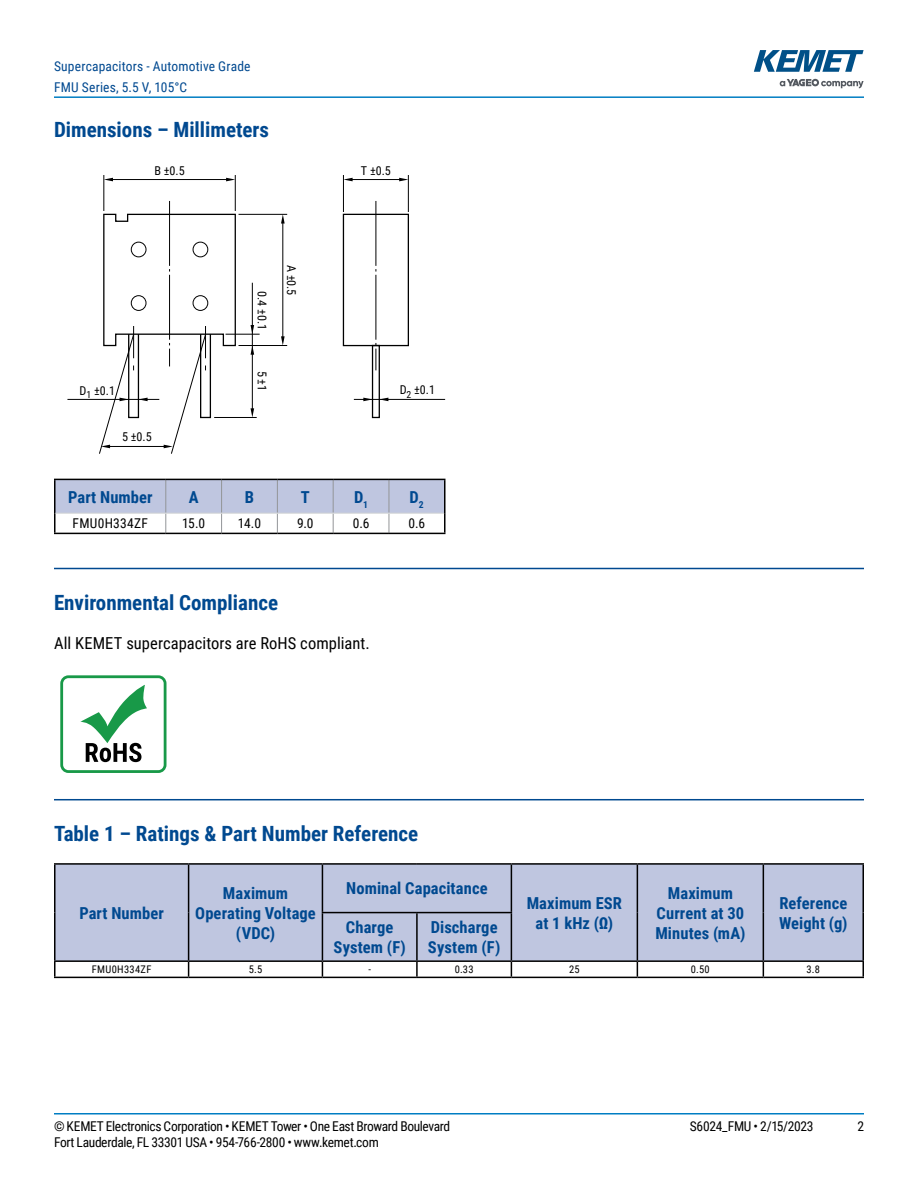
<style>
.page{position:relative;width:918px;height:1188px;background:#fff}
.page>*{position:absolute;margin:0;border:0;box-sizing:border-box;transform-origin:0 0}
.t1{font:700 21px "Roboto Condensed";color:#004990}
.t2{font:700 16.5px/19.8px "Roboto Condensed";letter-spacing:.005em;color:#004990;text-align:center}
.t3{font:16.5px "Roboto Condensed";letter-spacing:.005em;color:#000}
.t4{font:13.5px "Roboto Condensed";letter-spacing:-.025em;color:#000}
.t5{font:13.5px/21px "Roboto Condensed";letter-spacing:.015em;color:#004990}
.t6{font:13.5px "Roboto Condensed";letter-spacing:.02em;color:#000}
.t7{font:12.15px "Roboto Condensed";color:#000}
.t8{font:10.5px "Roboto Condensed";letter-spacing:.03em;color:#000}
</style>
<div class="page">
<hr style="left:54px;top:1113px;width:810px;height:2px;background:#007dc3">
<hr style="left:54px;top:96px;width:810px;height:2px;background:#007dc3">
<svg style="left:780px;top:79px;width:84px;height:9px"></svg>
<svg style="left:754px;top:50px;width:110px;height:22px"></svg>
<hr style="left:54px;top:568px;width:810px;height:1px;background:#004990">
<hr style="left:54px;top:799px;width:810px;height:1px;background:#004990">
<svg style="left:376px;top:201px;width:1px;height:169px"></svg>
<div style="left:343px;top:214px;width:66px;height:132px;border:1px solid #000"></div>
<div style="left:372px;top:345px;width:8px;height:73px;border:1px solid #000"></div>
<hr style="left:235px;top:175px;width:1px;height:36px;background:#000">
<hr style="left:110px;top:179px;width:120px;height:1px;background:#000">
<svg style="left:226px;top:178px;width:9px;height:3px"></svg>
<hr style="left:104px;top:175px;width:1px;height:36px;background:#000">
<hr style="left:354px;top:399px;width:91px;height:1px;background:#000">
<svg style="left:363px;top:398px;width:10px;height:3px"></svg>
<svg style="left:379px;top:398px;width:9px;height:3px"></svg>
<hr style="left:67px;top:399px;width:92px;height:1px;background:#000">
<svg style="left:104px;top:178px;width:9px;height:3px"></svg>
<hr style="left:408px;top:175px;width:1px;height:37px;background:#000">
<hr style="left:350px;top:179px;width:53px;height:1px;background:#000">
<svg style="left:399px;top:178px;width:9px;height:3px"></svg>
<hr style="left:343px;top:175px;width:1px;height:37px;background:#000">
<svg style="left:343px;top:178px;width:10px;height:3px"></svg>
<svg style="left:99px;top:201px;width:138px;height:253px"></svg>
<hr style="left:252px;top:283px;width:1px;height:128px;background:#000">
<svg style="left:250px;top:346px;width:5px;height:9px"></svg>
<hr style="left:214px;top:417px;width:43px;height:1px;background:#000">
<svg style="left:251px;top:408px;width:3px;height:9px"></svg>
<svg style="left:251px;top:325px;width:3px;height:9px"></svg>
<hr style="left:239px;top:214px;width:48px;height:1px;background:#000">
<hr style="left:283px;top:220px;width:1px;height:119px;background:#000">
<svg style="left:281px;top:214px;width:4px;height:10px"></svg>
<hr style="left:239px;top:345px;width:48px;height:1px;background:#000">
<hr style="left:226px;top:334px;width:34px;height:1px;background:#000">
<svg style="left:281px;top:336px;width:4px;height:9px"></svg>
<svg style="left:56px;top:480px;width:388px;height:53px"></svg>
<hr style="left:54px;top:479px;width:112px;height:1px;background:#000">
<hr style="left:54px;top:480px;width:2px;height:33px;background:#000">
<hr style="left:166px;top:479px;width:56px;height:1px;background:#000">
<hr style="left:222px;top:479px;width:55px;height:1px;background:#000">
<hr style="left:277px;top:479px;width:56px;height:1px;background:#000">
<hr style="left:333px;top:479px;width:56px;height:1px;background:#000">
<hr style="left:389px;top:479px;width:56px;height:1px;background:#000">
<hr style="left:444px;top:480px;width:2px;height:33px;background:#000">
<hr style="left:54px;top:513px;width:2px;height:20px;background:#000">
<hr style="left:444px;top:513px;width:2px;height:20px;background:#000">
<hr style="left:54px;top:533px;width:112px;height:1px;background:#000">
<hr style="left:166px;top:533px;width:56px;height:1px;background:#000">
<hr style="left:222px;top:533px;width:55px;height:1px;background:#000">
<hr style="left:277px;top:533px;width:56px;height:1px;background:#000">
<hr style="left:333px;top:533px;width:56px;height:1px;background:#000">
<hr style="left:389px;top:533px;width:56px;height:1px;background:#000">
<hr style="left:56px;top:513px;width:110px;height:1px;background:#d1d3d4">
<hr style="left:166px;top:513px;width:56px;height:1px;background:#d1d3d4">
<hr style="left:222px;top:513px;width:55px;height:1px;background:#d1d3d4">
<hr style="left:277px;top:513px;width:56px;height:1px;background:#d1d3d4">
<hr style="left:333px;top:513px;width:56px;height:1px;background:#d1d3d4">
<hr style="left:389px;top:513px;width:55px;height:1px;background:#d1d3d4">
<div style="left:60px;top:675px;width:107px;height:98px;border:3px solid #189948;border-radius:7px"></div>
<svg style="left:80px;top:685px;width:67px;height:77px"></svg>
<div style="left:56px;top:865px;width:806px;height:95px;background:#bfc6e0"></div>
<hr style="left:763px;top:863px;width:101px;height:2px;background:#000">
<hr style="left:862px;top:865px;width:2px;height:48px;background:#000">
<hr style="left:862px;top:913px;width:2px;height:47px;background:#000">
<hr style="left:763px;top:865px;width:1px;height:48px;background:#000">
<hr style="left:763px;top:913px;width:1px;height:47px;background:#000">
<hr style="left:637px;top:863px;width:126px;height:2px;background:#000">
<hr style="left:511px;top:863px;width:126px;height:2px;background:#000">
<hr style="left:637px;top:865px;width:1px;height:48px;background:#000">
<hr style="left:416px;top:913px;width:2px;height:47px;background:#000">
<hr style="left:511px;top:913px;width:1px;height:47px;background:#000">
<hr style="left:637px;top:913px;width:1px;height:47px;background:#000">
<hr style="left:189px;top:863px;width:133px;height:2px;background:#000">
<hr style="left:322px;top:913px;width:1px;height:47px;background:#000">
<hr style="left:54px;top:863px;width:135px;height:2px;background:#000">
<hr style="left:54px;top:865px;width:2px;height:48px;background:#000">
<hr style="left:188px;top:865px;width:1px;height:48px;background:#000">
<hr style="left:54px;top:913px;width:2px;height:47px;background:#000">
<hr style="left:188px;top:913px;width:1px;height:47px;background:#000">
<hr style="left:322px;top:863px;width:95px;height:2px;background:#000">
<hr style="left:322px;top:865px;width:1px;height:47px;background:#000">
<hr style="left:417px;top:863px;width:94px;height:2px;background:#000">
<hr style="left:511px;top:865px;width:1px;height:47px;background:#000">
<hr style="left:322px;top:912px;width:95px;height:1px;background:#000">
<hr style="left:417px;top:912px;width:95px;height:1px;background:#000">
<svg style="left:54px;top:962px;width:2px;height:15px"></svg>
<svg style="left:862px;top:962px;width:2px;height:15px"></svg>
<hr style="left:54px;top:977px;width:135px;height:1px;background:#000">
<hr style="left:189px;top:977px;width:133px;height:1px;background:#000">
<hr style="left:322px;top:977px;width:95px;height:1px;background:#000">
<hr style="left:417px;top:977px;width:94px;height:1px;background:#000">
<hr style="left:511px;top:977px;width:126px;height:1px;background:#000">
<hr style="left:637px;top:977px;width:126px;height:1px;background:#000">
<hr style="left:763px;top:977px;width:101px;height:1px;background:#000">
<svg style="left:188px;top:962px;width:1px;height:15px"></svg>
<svg style="left:322px;top:962px;width:1px;height:15px"></svg>
<svg style="left:416px;top:962px;width:2px;height:15px"></svg>
<svg style="left:511px;top:962px;width:1px;height:15px"></svg>
<svg style="left:637px;top:962px;width:1px;height:15px"></svg>
<svg style="left:763px;top:962px;width:1px;height:15px"></svg>
<hr style="left:322px;top:960px;width:95px;height:2px;background:#000">
<hr style="left:417px;top:960px;width:94px;height:2px;background:#000">
<hr style="left:54px;top:960px;width:135px;height:2px;background:#000">
<hr style="left:189px;top:960px;width:133px;height:2px;background:#000">
<hr style="left:511px;top:960px;width:126px;height:2px;background:#000">
<hr style="left:637px;top:960px;width:126px;height:2px;background:#000">
<hr style="left:763px;top:960px;width:101px;height:2px;background:#000">
<p class="t5" style="left:54px;top:55px;width:198px">Supercapacitors - Automotive Grade<br>FMU Series, 5.5 V, 105°C</p>
<p class="t1" style="left:54px;top:115px;width:217px">Dimensions – Millimeters</p>
<p class="t7" style="left:154px;top:162px;width:32px">B ±0.5</p>
<p class="t7" style="left:271px;top:291px;width:40px;rotate:90deg">0.4 ±0.1</p>
<p class="t7" style="left:300px;top:265px;width:32px;rotate:90deg">A ±0.5</p>
<p class="t7" style="left:361px;top:162px;width:32px">T ±0.5</p>
<p class="t7" style="left:271px;top:371px;width:22px;rotate:90deg">5 ±1</p>
<p class="t7" style="left:80px;top:382px;width:37px">D<sub>1</sub> ±0.1</p>
<p class="t7" style="left:400px;top:381px;width:37px">D<sub>2</sub> ±0.1</p>
<p class="t7" style="left:122px;top:429px;width:31px">5 ±0.5</p>
<p class="t2" style="left:68px;top:486px;width:86px">Part Number</p>
<p class="t2" style="left:189px;top:486px;width:11px">A</p>
<p class="t2" style="left:245px;top:486px;width:11px">B</p>
<p class="t2" style="left:301px;top:486px;width:10px">T</p>
<p class="t2" style="left:354px;top:486px;width:15px">D<sub>1</sub></p>
<p class="t2" style="left:410px;top:486px;width:16px">D<sub>2</sub></p>
<p class="t6" style="left:73px;top:514px;width:77px">FMU0H334ZF</p>
<p class="t4" style="left:182px;top:514px;width:24px">15.0</p>
<p class="t4" style="left:238px;top:514px;width:25px">14.0</p>
<p class="t4" style="left:297px;top:514px;width:18px">9.0</p>
<p class="t4" style="left:353px;top:514px;width:18px">0.6</p>
<p class="t4" style="left:409px;top:514px;width:18px">0.6</p>
<p class="t1" style="left:54px;top:588px;width:226px">Environmental Compliance</p>
<p class="t3" style="left:54px;top:631px;width:317px">All KEMET supercapacitors are RoHS compliant.</p>
<p class="t1" style="left:54px;top:819px;width:366px">Table 1 – Ratings &amp; Part Number Reference</p>
<p class="t2" style="left:79px;top:902px;width:86px">Part Number</p>
<p class="t2" style="left:195px;top:883px;width:122px">Maximum<br>Operating Voltage (VDC)</p>
<p class="t2" style="left:346px;top:878px;width:143px">Nominal Capacitance</p>
<p class="t2" style="left:527px;top:892px;width:97px">Maximum ESR at 1 kHz (Ω)</p>
<p class="t2" style="left:655px;top:883px;width:92px">Maximum<br>Current at 30<br>Minutes (mA)</p>
<p class="t2" style="left:779px;top:892px;width:69px">Reference</p>
<p class="t2" style="left:346px;top:917px;width:49px">Charge</p>
<p class="t2" style="left:779px;top:912px;width:70px">Weight (g)</p>
<p class="t2" style="left:333px;top:937px;width:74px">System (F)</p>
<p class="t2" style="left:428px;top:917px;width:74px;text-align:left">Discharge<br>System (F)</p>
<p class="t8" style="left:92px;top:962px;width:61px">FMU0H334ZF</p>
<p class="t8" style="left:249px;top:962px;width:15px">5.5</p>
<p class="t8" style="left:368px;top:962px;width:4px">-</p>
<p class="t8" style="left:455px;top:962px;width:20px">0.33</p>
<p class="t8" style="left:569px;top:962px;width:12px">25</p>
<p class="t8" style="left:691px;top:962px;width:20px">0.50</p>
<p class="t8" style="left:807px;top:962px;width:15px">3.8</p>
<p class="t4" style="left:54px;top:1116px;width:398px">© KEMET Electronics Corporation • KEMET Tower • One East Broward Boulevard</p>
<p class="t4" style="left:690px;top:1116px;width:125px">S6024_FMU • 2/15/2023</p>
<p class="t4" style="left:857px;top:1116px;width:8px">2</p>
<p class="t4" style="left:54px;top:1133px;width:326px">Fort Lauderdale, FL 33301 USA • 954-766-2800 • www.kemet.com</p>
</div>
